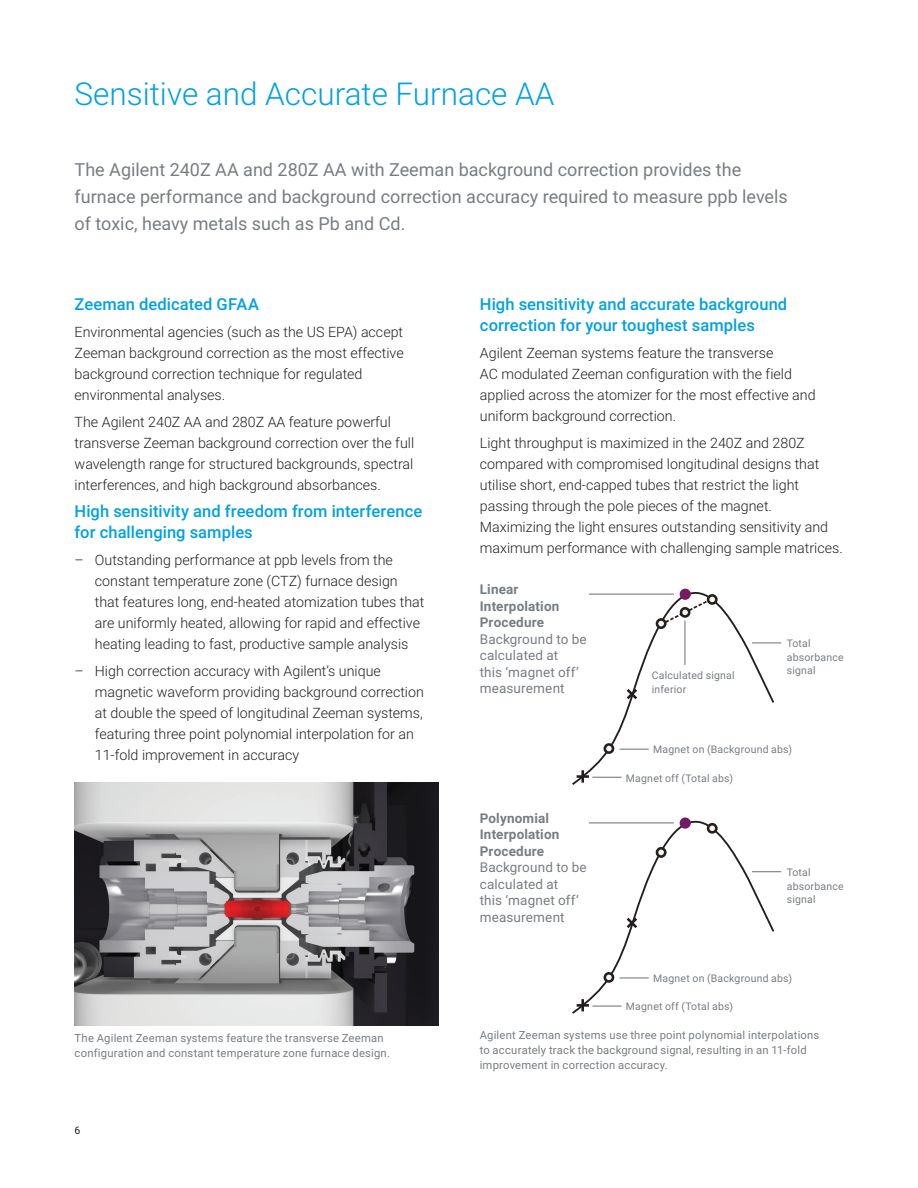
<style>
.page{position:relative;width:918px;height:1188px;background:#fff}
.page>*{position:absolute;margin:0;border:0;box-sizing:border-box;transform-origin:0 0}
.BROCHURE_int_head_bl{font:300 31.5px "Roboto";color:#00a1e3}
.BROCHURE_paragraph_g{font:18px/27px "Roboto";color:#787d83}
.BROCHURE_subhead_blu{font:500 16.5px/21px "Roboto";letter-spacing:.005em;color:#00a1e3}
.BROCHURE_text_black{font:300 14.25px/21px "Roboto";color:#231f20}
.t1{font:13.5px/16.5px "Roboto";letter-spacing:.01em;color:#787d83}
.BROCHURE_caption_gra{font:11.25px/15px "Roboto";letter-spacing:.02em;color:#787d83}
.t2{font:10.5px/13.5px "Roboto";letter-spacing:.02em;color:#787d83}
.t3{font:10.5px "Roboto";color:#231f20}
.s1{font-weight:700}
</style>
<div class="page">
<svg style="left:589px;top:588px;width:187px;height:180px"></svg>
<div style="left:657px;top:619px;width:8px;height:9px;background:#f9f3e9;border-radius:50%"></div>
<div style="left:656px;top:618px;width:11px;height:11px;border:3px solid #231f20;border-radius:50%"></div>
<div style="left:681px;top:608px;width:8px;height:8px;background:#f9f3e9;border-radius:50%"></div>
<div style="left:680px;top:607px;width:10px;height:11px;border:3px solid #231f20;border-radius:50%"></div>
<div style="left:605px;top:744px;width:8px;height:9px;background:#f9f3e9;border-radius:50%"></div>
<div style="left:604px;top:743px;width:10px;height:11px;border:3px solid #231f20;border-radius:50%"></div>
<div style="left:708px;top:595px;width:8px;height:9px;background:#f9f3e9;border-radius:50%"></div>
<div style="left:707px;top:594px;width:11px;height:11px;border:3px solid #231f20;border-radius:50%"></div>
<div style="left:681px;top:590px;width:8px;height:8px;background:#771965;border-radius:50%"></div>
<div style="left:680px;top:589px;width:11px;height:11px;border:3px solid #771965;border-radius:50%"></div>
<svg style="left:624px;top:686px;width:16px;height:16px"></svg>
<svg style="left:620px;top:749px;width:29px;height:1px"></svg>
<svg style="left:752px;top:643px;width:29px;height:1px"></svg>
<hr style="left:589px;top:594px;width:85px;height:1px;background:#6c6d70">
<hr style="left:685px;top:621px;width:1px;height:44px;background:#6c6d70">
<svg style="left:572px;top:768px;width:204px;height:246px"></svg>
<div style="left:657px;top:848px;width:8px;height:9px;background:#f9f3e9;border-radius:50%"></div>
<div style="left:656px;top:847px;width:11px;height:11px;border:3px solid #231f20;border-radius:50%"></div>
<div style="left:605px;top:973px;width:8px;height:8px;background:#f9f3e9;border-radius:50%"></div>
<div style="left:604px;top:972px;width:10px;height:11px;border:3px solid #231f20;border-radius:50%"></div>
<div style="left:708px;top:824px;width:8px;height:8px;background:#f9f3e9;border-radius:50%"></div>
<div style="left:707px;top:823px;width:11px;height:11px;border:3px solid #231f20;border-radius:50%"></div>
<div style="left:681px;top:819px;width:8px;height:8px;background:#771965;border-radius:50%"></div>
<div style="left:680px;top:818px;width:11px;height:11px;border:3px solid #771965;border-radius:50%"></div>
<svg style="left:577px;top:999px;width:12px;height:12px"></svg>
<svg style="left:624px;top:915px;width:16px;height:16px"></svg>
<svg style="left:620px;top:978px;width:29px;height:1px"></svg>
<svg style="left:752px;top:871px;width:29px;height:1px"></svg>
<hr style="left:589px;top:823px;width:85px;height:1px;background:#6c6d70">
<hr style="left:592px;top:1006px;width:30px;height:1px;background:#6c6d70">
<img style="left:75px;top:783px;width:363px;height:242px">
<p class="BROCHURE_int_head_bl" style="left:75px;top:72px;width:481px">Sensitive and Accurate Furnace AA</p>
<p class="BROCHURE_paragraph_g" style="left:75px;top:155px;width:715px">The Agilent 240Z AA and 280Z AA with Zeeman background correction provides the furnace performance and background correction accuracy required to measure ppb levels of toxic, heavy metals such as Pb and Cd.</p>
<p class="BROCHURE_subhead_blu" style="left:75px;top:293px;width:186px">Zeeman dedicated GFAA</p>
<p class="BROCHURE_text_black" style="left:75px;top:321px;width:331px">Environmental agencies (such as the US EPA) accept Zeeman background correction as the most effective background correction technique for regulated environmental analyses.</p>
<p class="BROCHURE_text_black" style="left:75px;top:411px;width:341px">The Agilent 240Z AA and 280Z AA feature powerful transverse Zeeman background correction over the full wavelength range for structured backgrounds, spectral interferences, and high background absorbances.</p>
<p class="BROCHURE_subhead_blu" style="left:75px;top:500px;width:349px">High sensitivity and freedom from interference for challenging samples</p>
<p class="BROCHURE_text_black" style="left:95px;top:549px;width:331px;text-indent:-20px">– Outstanding performance at ppb levels from the constant temperature zone (CTZ) furnace design that features long, end-heated atomization tubes that are uniformly heated, allowing for rapid and effective heating leading to fast, productive sample analysis</p>
<p class="BROCHURE_text_black" style="left:95px;top:660px;width:331px;text-indent:-20px">– High correction accuracy with Agilent’s unique magnetic waveform providing background correction at double the speed of longitudinal Zeeman systems, featuring three point polynomial interpolation for an 11-fold improvement in accuracy</p>
<p class="BROCHURE_caption_gra" style="left:75px;top:1030px;width:317px">The Agilent Zeeman systems feature the transverse Zeeman configuration and constant temperature zone furnace design.</p>
<p class="t3" style="left:75px;top:1123px;width:7px">6</p>
<p class="BROCHURE_subhead_blu" style="left:480px;top:293px;width:309px">High sensitivity and accurate background correction for your toughest samples</p>
<p class="BROCHURE_text_black" style="left:480px;top:342px;width:337px">Agilent Zeeman systems feature the transverse<br>AC modulated Zeeman configuration with the field applied across the atomizer for the most effective and uniform background correction.</p>
<p class="BROCHURE_text_black" style="left:480px;top:432px;width:364px">Light throughput is maximized in the 240Z and 280Z compared with compromised longitudinal designs that utilise short, end-capped tubes that restrict the light passing through the pole pieces of the magnet.<br>Maximizing the light ensures outstanding sensitivity and maximum performance with challenging sample matrices.</p>
<p class="t1" style="left:480px;top:581px;width:108px"><span class="s1">Linear<br>Interpolation<br>Procedure<br></span>Background to be calculated at<br>this ‘magnet off’ measurement</p>
<p class="t1" style="left:480px;top:809px;width:108px"><span class="s1">Polynomial<br>Interpolation<br>Procedure<br></span>Background to be calculated at<br>this ‘magnet off’ measurement</p>
<p class="t2" style="left:652px;top:668px;width:84px">Calculated signal inferior</p>
<p class="t2" style="left:787px;top:636px;width:58px">Total absorbance signal</p>
<p class="t2" style="left:653px;top:743px;width:140px">Magnet on (Background abs)</p>
<p class="t2" style="left:626px;top:771px;width:109px">Magnet off (Total abs)</p>
<p class="t2" style="left:787px;top:865px;width:58px">Total absorbance signal</p>
<p class="t2" style="left:653px;top:971px;width:140px">Magnet on (Background abs)</p>
<p class="t2" style="left:626px;top:1000px;width:109px">Magnet off (Total abs)</p>
<p class="BROCHURE_caption_gra" style="left:480px;top:1027px;width:341px">Agilent Zeeman systems use three point polynomial interpolations to accurately track the background signal, resulting in an 11-fold improvement in correction accuracy.</p>
</div>
